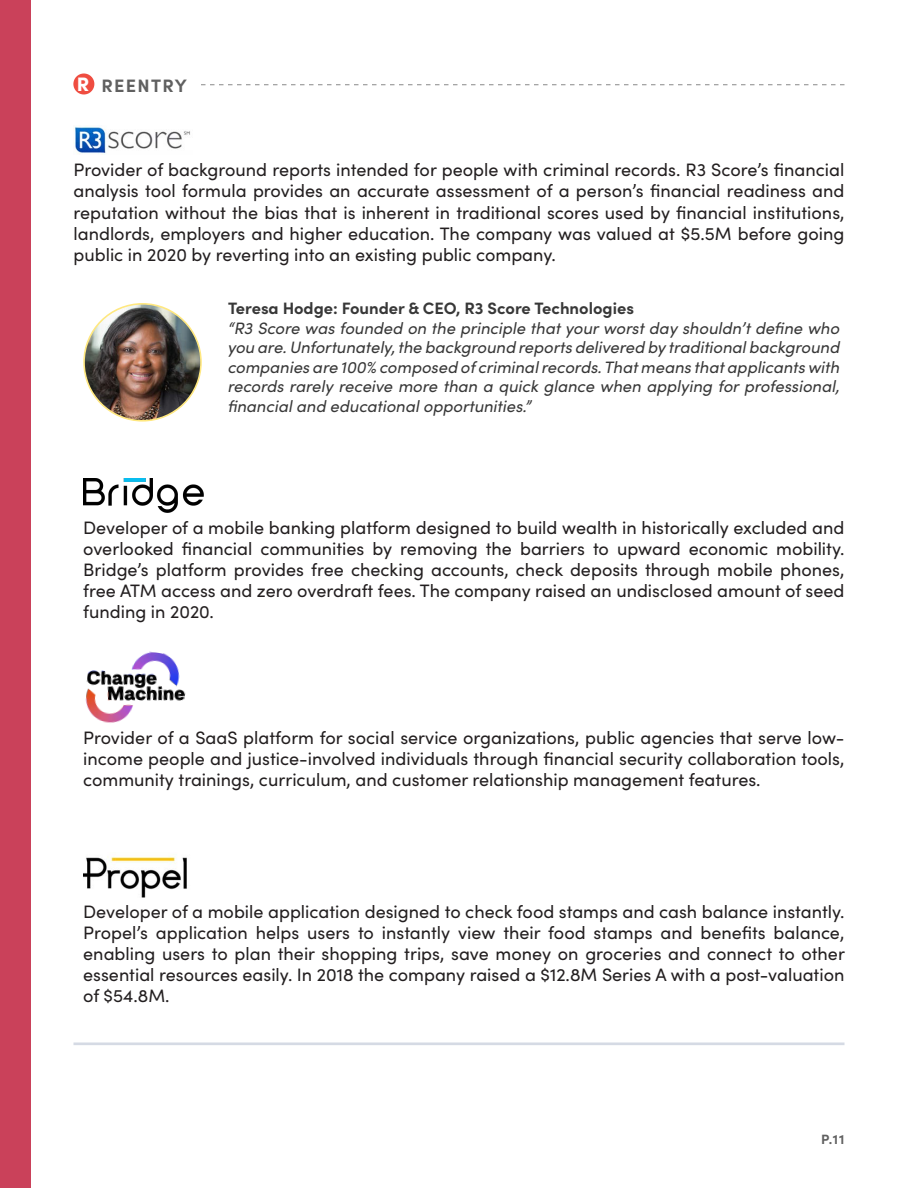
<style>
.page{position:relative;width:918px;height:1188px;background:#fff}
.page>*{position:absolute;margin:0;border:0;box-sizing:border-box;transform-origin:0 0}
.t1{font:900 19.5px "Sofia Pro";color:#fff}
.t2{font:18px/21px "Sofia Pro";color:#231f20;text-align:justify}
.t3{font:700 18px "Sofia Pro";letter-spacing:.075em;color:#606060}
.t4{font:italic 16.5px/19.5px "Sofia Pro";color:#383838;text-align:justify}
.t5{font:700 16.5px "Sofia Pro";color:#383838}
.t6{font:700 13.5px "Sofia Pro";color:#606060}
</style>
<div class="page">
<div style="left:0;top:0;width:31px;height:1188px;background:#ca415a"></div>
<img style="left:74px;top:126px;width:116px;height:29px">
<div style="left:73px;top:74px;width:21px;height:20px;background:#ef4d41;border-radius:50%"></div>
<svg style="left:201px;top:84px;width:643px;height:1px"></svg>
<hr style="left:74px;top:1043px;width:770px;height:2px;background:#d5dae4">
<img style="left:84px;top:304px;width:117px;height:117px;border-radius:58px">
<div style="left:83px;top:303px;width:119px;height:119px;border:2px solid #ffe880;border-radius:50%"></div>
<img style="left:83px;top:479px;width:120px;height:34px">
<img style="left:85px;top:651px;width:101px;height:72px">
<img style="left:83px;top:856px;width:104px;height:41px">
<p class="t1" style="left:77px;top:69px;width:14px">R</p>
<p class="t3" style="left:101px;top:71px;width:87px">REENTRY</p>
<p class="t2" style="left:74px;top:159px;width:773px">Provider of background reports intended for people with criminal records. R3 Score’s financial analysis tool formula provides an accurate assessment of a person’s financial readiness and reputation without the bias that is inherent in traditional scores used by financial institutions, landlords, employers and higher education. The company was valued at $5.5M before going public in 2020 by reverting into an existing public company.</p>
<p class="t5" style="left:228px;top:296px;width:408px">Teresa Hodge: Founder &amp; CEO, R3 Score Technologies</p>
<p class="t4" style="left:228px;top:318px;width:614px">“R3 Score was founded on the principle that your worst day shouldn’t define who you are. Unfortunately, the background reports delivered by traditional background companies are 100% composed of criminal records. That means that applicants with records rarely receive more than a quick glance when applying for professional, financial and educational opportunities.”</p>
<p class="t2" style="left:83px;top:516px;width:763px">Developer of a mobile banking platform designed to build wealth in historically excluded and overlooked financial communities by removing the barriers to upward economic mobility.<br>Bridge’s platform provides free checking accounts, check deposits through mobile phones, free ATM access and zero overdraft fees. The company raised an undisclosed amount of seed funding in 2020.</p>
<p class="t2" style="left:83px;top:726px;width:763px">Provider of a SaaS platform for social service organizations, public agencies that serve low&shy;income people and justice-involved individuals through financial security collaboration tools, community trainings, curriculum, and customer relationship management features.</p>
<p class="t2" style="left:83px;top:900px;width:763px">Developer of a mobile application designed to check food stamps and cash balance instantly.<br>Propel’s application helps users to instantly view their food stamps and benefits balance, enabling users to plan their shopping trips, save money on groceries and connect to other essential resources easily. In 2018 the company raised a $12.8M Series A with a post-valuation of $54.8M.</p>
<p class="t6" style="left:821px;top:1129px;width:25px">P.11</p>
</div>
